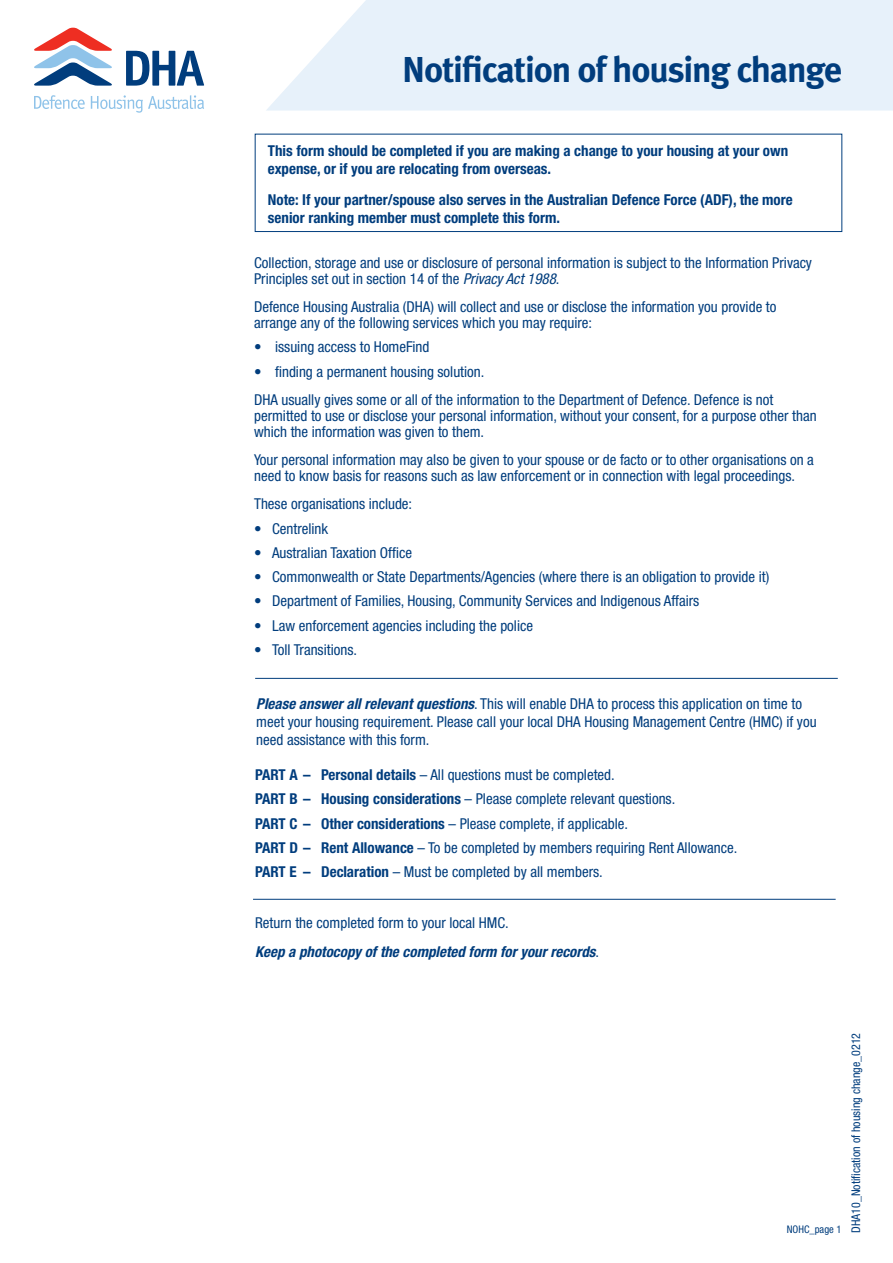
<style>
.page{position:relative;width:893px;height:1263px;background:#fff}
.page>*{position:absolute;margin:0;border:0;box-sizing:border-box;transform-origin:0 0}
.t1{font:700 36px "Meta";letter-spacing:-.03em;color:#013d7d}
.t2{font:condensed 15px/15.8px "Helvetica Neue";color:#013d7d}
.t3{font:700 condensed 15px/18px "Helvetica Neue";color:#013d7d}
.t4{font:italic 700 condensed 15px/28.5px "Helvetica Neue";color:#013d7d}
.t5{font:condensed 12px "Helvetica Neue";color:#013d7d}
.t6{font:condensed 10.5px "Helvetica Neue";color:#013d7d}
.s1{font-style:italic}
.s2{font-weight:700;font-style:italic}
.s3{font-weight:700}
.s4{font-weight:400;font-style:normal}
</style>
<div class="page">
<svg style="left:266px;top:0;width:627px;height:111px;background:#e8f2fa"></svg>
<hr style="left:255px;top:678px;width:583px;height:1px;background:#013d7d">
<hr style="left:253px;top:899px;width:583px;height:1px;background:#013d7d">
<div style="left:255px;top:134px;width:587px;height:98px;border:1px solid #013d7d"></div>
<svg style="left:126px;top:51px;width:78px;height:35px"></svg>
<svg style="left:34px;top:95px;width:51px;height:14px"></svg>
<svg style="left:91px;top:95px;width:113px;height:18px"></svg>
<svg style="left:34px;top:28px;width:78px;height:58px"></svg>
<h1 class="t1" style="left:403px;top:57px;width:441px">Notification of housing change</h1>
<p class="t3" style="left:268px;top:143px;width:522px">This form should be completed if you are making a change to your housing at your own expense, or if you are relocating from overseas.</p>
<p class="t3" style="left:268px;top:192px;width:526px">Note: If your partner/spouse also serves in the Australian Defence Force (ADF), the more senior ranking member must complete this form.</p>
<p class="t2" style="left:254px;top:256px;width:559px">Collection, storage and use or disclosure of personal information is subject to the Information Privacy<br>Principles set out in section 14 of the <span class="s1">Privacy Act 1988</span>.</p>
<p class="t2" style="left:254px;top:300px;width:524px">Defence Housing Australia (DHA) will collect and use or disclose the information you provide to arrange any of the following services which you may require:</p>
<p class="t2" style="left:254px;top:340px;width:177px">• issuing access to HomeFind</p>
<p class="t2" style="left:254px;top:358px;width:521px;line-height:28.5px">• finding a permanent housing solution.<br>DHA usually gives some or all of the information to the Department of Defence. Defence is not</p>
<p class="t2" style="left:254px;top:409px;width:564px">permitted to use or disclose your personal information, without your consent, for a purpose other than which the information was given to them.</p>
<p class="t2" style="left:254px;top:453px;width:561px">Your personal information may also be given to your spouse or de facto or to other organisations on a need to know basis for reasons such as law enforcement or in connection with legal proceedings.</p>
<p class="t2" style="left:254px;top:497px;width:160px">These organisations include:</p>
<p class="t2" style="left:254px;top:522px;width:76px">• Centrelink</p>
<p class="t2" style="left:254px;top:546px;width:160px">• Australian Taxation Office</p>
<p class="t2" style="left:254px;top:570px;width:517px">• Commonwealth or State Departments/Agencies (where there is an obligation to provide it)</p>
<p class="t2" style="left:254px;top:594px;width:447px">• Department of Families, Housing, Community Services and Indigenous Affairs</p>
<p class="t2" style="left:254px;top:619px;width:280px">• Law enforcement agencies including the police</p>
<p class="t2" style="left:254px;top:643px;width:104px">• Toll Transitions.</p>
<p class="t2" style="left:256px;top:696px;width:562px;line-height:18px"><span class="s2">Please answer all relevant questions</span>. This will enable DHA to process this application on time to meet your housing requirement. Please call your local DHA Housing Management Centre (HMC) if you need assistance with this form.</p>
<p class="t2" style="left:255px;top:764px;width:484px;line-height:24.3px"><span class="s3">PART A – Personal details</span> – All questions must be completed.<br><span class="s3">PART B – Housing considerations</span> – Please complete relevant questions.<br><span class="s3">PART C – Other considerations</span> – Please complete, if applicable.<br><span class="s3">PART D – Rent Allowance</span> – To be completed by members requiring Rent Allowance.<br><span class="s3">PART E – Declaration</span> – Must be completed by all members.</p>
<p class="t4" style="left:255px;top:910px;width:346px"><span class="s4">Return the completed form to your local HMC.<br></span>Keep a photocopy of the completed form for your records<span class="s4">.</span></p>
<p class="t6" style="left:787px;top:1226px;width:56px">NOHC_page 1</p>
<p class="t5" style="left:851px;top:1233px;width:202px;rotate:-90deg">DHA10_Notification of housing change_0212</p>
</div>
